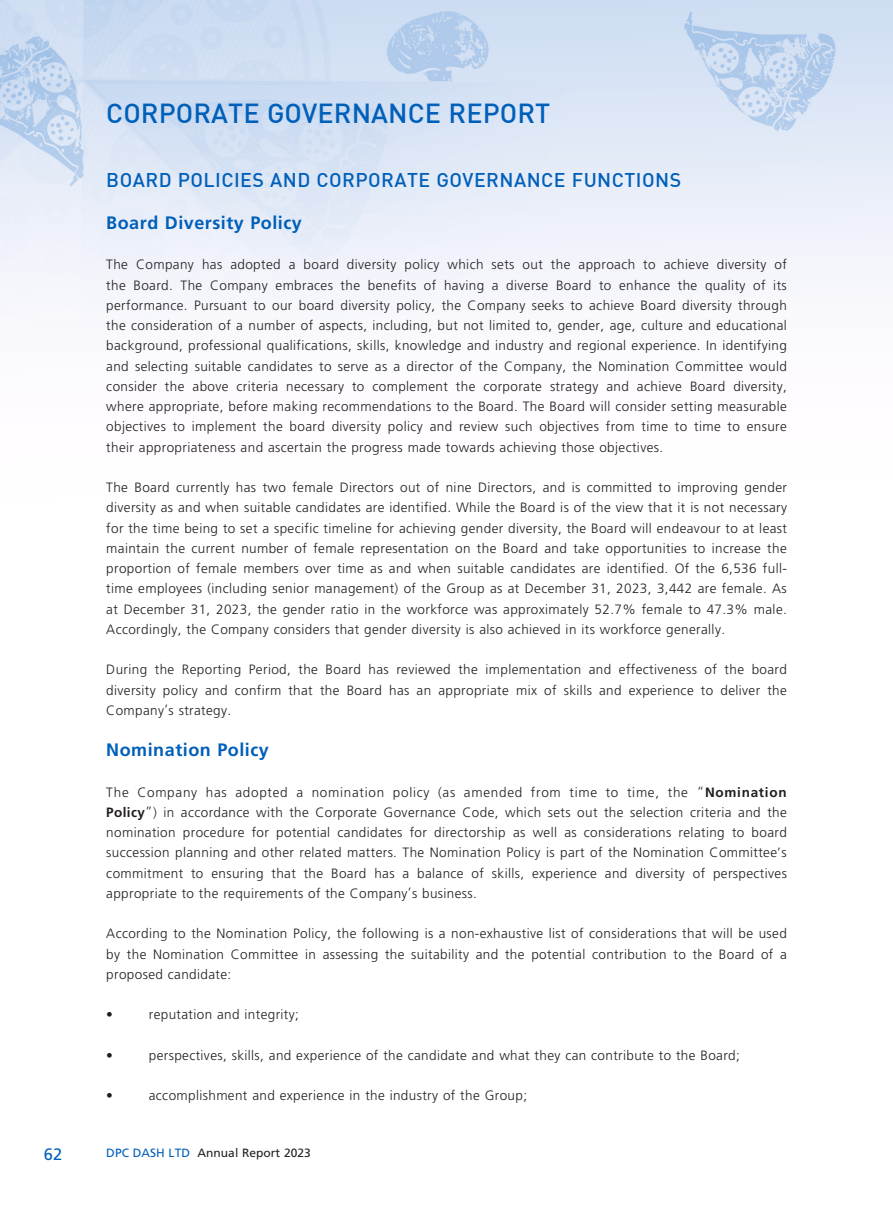
<style>
.page{position:relative;width:893px;height:1212px;background:#fff}
.page>*{position:absolute;margin:0;border:0;box-sizing:border-box;transform-origin:0 0}
.t1{font:27px "DIN Medium";letter-spacing:.005em;color:#005fb9}
.t2{font:19.5px "DIN Medium";letter-spacing:.025em;color:#005fb9}
.t3{font:700 18px "Frutiger LT Std";letter-spacing:.03em;color:#005fb9}
.t4{font:16.5px "Frutiger LT Std";color:#005fb9}
.t5{font:300 13.5px/20.2px "Frutiger LT Std";letter-spacing:.03em;color:#231f20;text-align:justify}
.t6{font:12px "Frutiger LT Std";letter-spacing:.005em;color:#231f20}
.s1{font-weight:700}
.s2{color:#005fb9}
</style>
<div class="page">
<img style="left:0;top:0;width:893px;height:309px">
<h1 class="t1" style="left:106px;top:96px;width:445px">CORPORATE GOVERNANCE REPORT</h1>
<h2 class="t2" style="left:106px;top:167px;width:576px">BOARD POLICIES AND CORPORATE GOVERNANCE FUNCTIONS</h2>
<h3 class="t3" style="left:106px;top:212px;width:197px">Board Diversity Policy</h3>
<p class="t5" style="left:106px;top:255px;width:682px">The Company has adopted a board diversity policy which sets out the approach to achieve diversity of the Board. The Company embraces the benefits of having a diverse Board to enhance the quality of its performance. Pursuant to our board diversity policy, the Company seeks to achieve Board diversity through the consideration of a number of aspects, including, but not limited to, gender, age, culture and educational background, professional qualifications, skills, knowledge and industry and regional experience. In identifying and selecting suitable candidates to serve as a director of the Company, the Nomination Committee would consider the above criteria necessary to complement the corporate strategy and achieve Board diversity, where appropriate, before making recommendations to the Board. The Board will consider setting measurable objectives to implement the board diversity policy and review such objectives from time to time to ensure their appropriateness and ascertain the progress made towards achieving those objectives.</p>
<p class="t5" style="left:106px;top:477px;width:682px">The Board currently has two female Directors out of nine Directors, and is committed to improving gender diversity as and when suitable candidates are identified. While the Board is of the view that it is not necessary for the time being to set a specific timeline for achieving gender diversity, the Board will endeavour to at least maintain the current number of female representation on the Board and take opportunities to increase the proportion of female members over time as and when suitable candidates are identified. Of the 6,536 full&shy;time employees (including senior management) of the Group as at December 31, 2023, 3,442 are female. As at December 31, 2023, the gender ratio in the workforce was approximately 52.7% female to 47.3% male.<br>Accordingly, the Company considers that gender diversity is also achieved in its workforce generally.</p>
<p class="t5" style="left:106px;top:660px;width:682px">During the Reporting Period, the Board has reviewed the implementation and effectiveness of the board diversity policy and confirm that the Board has an appropriate mix of skills and experience to deliver the Company’s strategy.</p>
<h3 class="t3" style="left:106px;top:739px;width:164px">Nomination Policy</h3>
<p class="t5" style="left:106px;top:782px;width:682px">The Company has adopted a nomination policy (as amended from time to time, the “<span class="s1">Nomination Policy</span>”) in accordance with the Corporate Governance Code, which sets out the selection criteria and the nomination procedure for potential candidates for directorship as well as considerations relating to board succession planning and other related matters. The Nomination Policy is part of the Nomination Committee’s commitment to ensuring that the Board has a balance of skills, experience and diversity of perspectives appropriate to the requirements of the Company’s business.</p>
<p class="t5" style="left:106px;top:924px;width:682px">According to the Nomination Policy, the following is a non-exhaustive list of considerations that will be used by the Nomination Committee in assessing the suitability and the potential contribution to the Board of a proposed candidate:</p>
<p class="t5" style="left:106px;top:1005px;width:8px">•</p>
<p class="t5" style="left:149px;top:1005px;width:152px">reputation and integrity;</p>
<p class="t5" style="left:106px;top:1045px;width:8px">•</p>
<p class="t5" style="left:149px;top:1045px;width:593px">perspectives, skills, and experience of the candidate and what they can contribute to the Board;</p>
<p class="t5" style="left:106px;top:1086px;width:8px">•</p>
<p class="t5" style="left:149px;top:1086px;width:380px">accomplishment and experience in the industry of the Group;</p>
<p class="t4" style="left:44px;top:1144px;width:20px">62</p>
<p class="t6" style="left:106px;top:1145px;width:206px"><span class="s2">DPC DASH LTD</span> Annual Report 2023</p>
</div>
